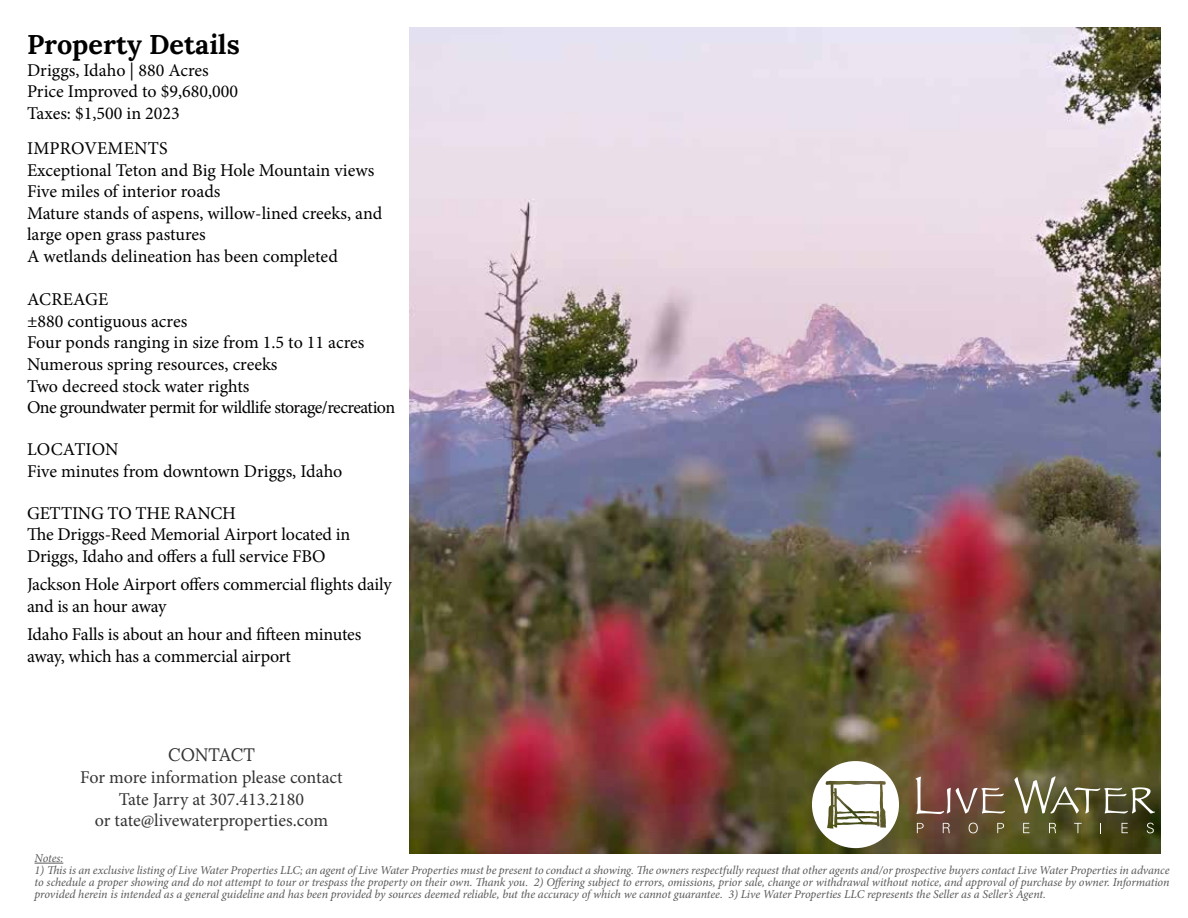
<style>
.page{position:relative;width:1188px;height:918px;background:#fff}
.page>*{position:absolute;margin:0;border:0;box-sizing:border-box;transform-origin:0 0}
.t1{font:700 27px "Lora";color:#000}
.t2{font:18px/21.6px "Minion Pro";letter-spacing:-.005em;color:#000}
.t3{font:18px/21.6px "Minion Pro";color:#343433;text-align:center}
.t4{font:18px "Lora";color:#343433}
.t5{font:italic 12px/12px "Minion Pro";letter-spacing:-.005em;color:#58595b;text-align:justify}
</style>
<div class="page">
<svg style="left:35px;top:863px;width:28px;height:1px"></svg>
<img style="left:410px;top:27px;width:751px;height:826px">
<svg style="left:916px;top:777px;width:89px;height:37px"></svg>
<svg style="left:1014px;top:776px;width:141px;height:38px"></svg>
<svg style="left:917px;top:823px;width:7px;height:10px"></svg>
<svg style="left:943px;top:823px;width:7px;height:10px"></svg>
<svg style="left:969px;top:823px;width:9px;height:10px"></svg>
<svg style="left:997px;top:823px;width:7px;height:10px"></svg>
<svg style="left:1023px;top:823px;width:7px;height:10px"></svg>
<svg style="left:1049px;top:823px;width:7px;height:10px"></svg>
<svg style="left:1074px;top:823px;width:8px;height:10px"></svg>
<svg style="left:1122px;top:823px;width:6px;height:10px"></svg>
<svg style="left:1147px;top:823px;width:7px;height:10px"></svg>
<svg style="left:812px;top:761px;width:87px;height:87px"></svg>
<h1 class="t1" style="left:27px;top:27px;width:214px">Property Details</h1>
<p class="t2" style="left:27px;top:59px;width:213px">Driggs, Idaho | 880 Acres<br>Price Improved to $9,680,000<br>Taxes: $1,500 in 2023</p>
<p class="t2" style="left:27px;top:138px;width:357px">IMPROVEMENTS<br>Exceptional Teton and Big Hole Mountain views Five miles of interior roads<br>Mature stands of aspens, willow-lined creeks, and large open grass pastures<br>A wetlands delineation has been completed</p>
<p class="t2" style="left:27px;top:289px;width:370px">ACREAGE<br>±880 contiguous acres<br>Four ponds ranging in size from 1.5 to 11 acres Numerous spring resources, creeks<br>Two decreed stock water rights<br>One groundwater permit for wildlife storage/recreation</p>
<p class="t2" style="left:27px;top:439px;width:317px">LOCATION<br>Five minutes from downtown Driggs, Idaho</p>
<p class="t2" style="left:27px;top:502px;width:325px">GETTING TO THE RANCH<br>The Driggs-Reed Memorial Airport located in<br>Driggs, Idaho and offers a full service FBO</p>
<p class="t2" style="left:27px;top:574px;width:366px">Jackson Hole Airport offers commercial flights daily and is an hour away</p>
<p class="t2" style="left:27px;top:624px;width:336px">Idaho Falls is about an hour and fifteen minutes away, which has a commercial airport</p>
<p class="t4" style="left:168px;top:744px;width:88px">CONTACT</p>
<p class="t3" style="left:80px;top:767px;width:264px">For more information please contact<br>Tate Jarry at 307.413.2180<br>or tate@livewaterproperties.com</p>
<p class="t5" style="left:35px;top:852px;width:30px">Notes:</p>
<p class="t5" style="left:35px;top:864px;width:1137px">1) This is an exclusive listing of Live Water Properties LLC; an agent of Live Water Properties must be present to conduct a showing. The owners respectfully request that other agents and/or prospective buyers contact Live Water Properties in advance to schedule a proper showing and do not attempt to tour or trespass the property on their own. Thank you. 2) Offering subject to errors, omissions, prior sale, change or withdrawal without notice, and approval of purchase by owner. Information provided herein is intended as a general guideline and has been provided by sources deemed reliable, but the accuracy of which we cannot guarantee. 3) Live Water Properties LLC represents the Seller as a Seller’s Agent.</p>
</div>
